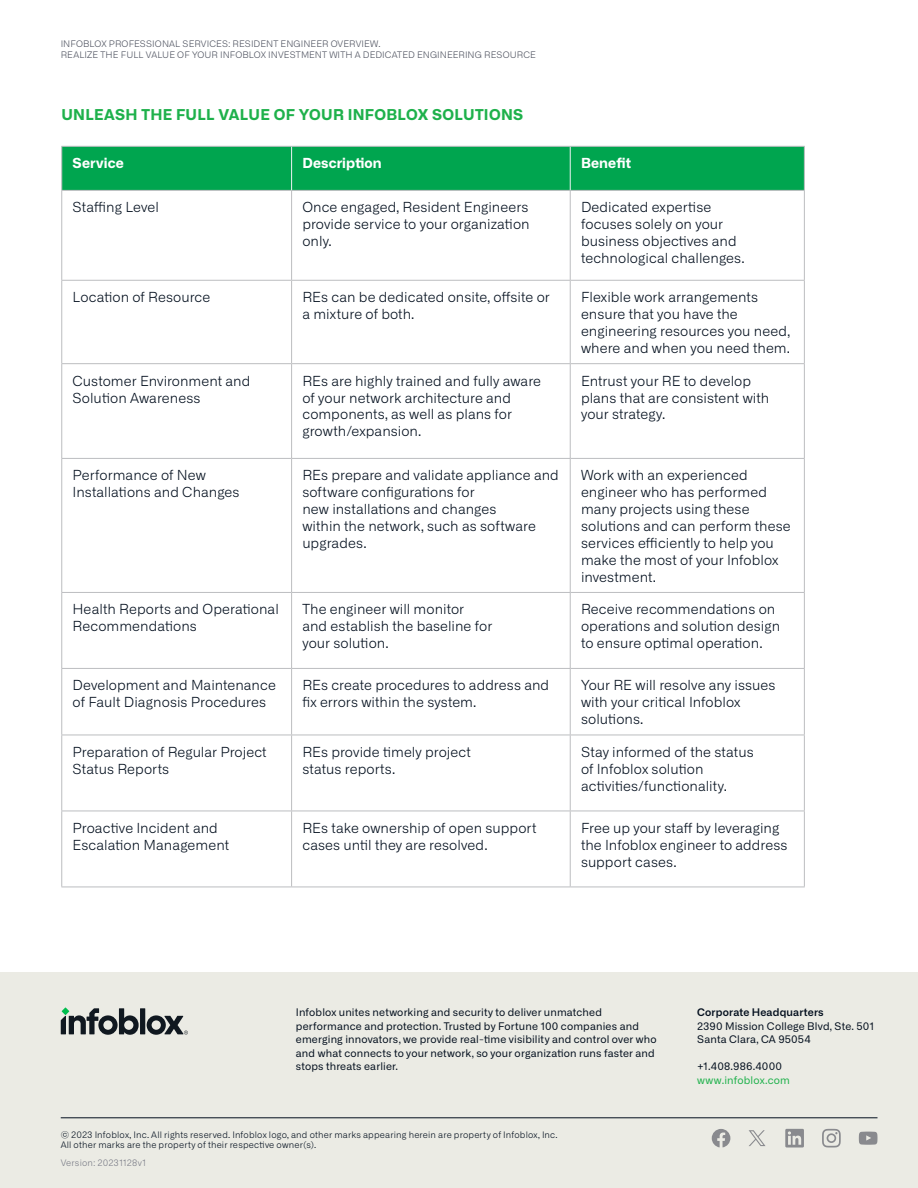
<style>
.page{position:relative;width:918px;height:1188px;background:#fff}
.page>*{position:absolute;margin:0;border:0;box-sizing:border-box;transform-origin:0 0}
.Heading_Level_1{font:700 15px "Alliance No.2";letter-spacing:.02em;color:#1eb14b}
.Teable_-_text_-_left{font:300 13.8px/16.8px "Alliance No.1";letter-spacing:.005em;color:#030f1e}
.Table_Header{font:700 13.8px "Alliance No.1";letter-spacing:.01em;color:#fff}
.t1{font:10.5px/13.5px "Alliance No.1";letter-spacing:.015em;color:#030f1e}
.t2{font:600 10.5px "Alliance No.1";letter-spacing:.015em;color:#030f1e}
.t3{font:10.5px "Alliance No.1";letter-spacing:.015em;color:#1eb14b}
.t4{font:300 9px/9.8px "Alliance No.1";letter-spacing:.02em;color:#030f1e}
.t5{font:300 9px/10.5px "Alliance No.1";letter-spacing:.01em;color:#4d515e}
.Intro_body_text{font:300 9px "Alliance No.1";letter-spacing:.015em;color:#797b86}
</style>
<div class="page">
<div style="left:0;top:972px;width:918px;height:216px;background:#ebebe4"></div>
<div style="left:140px;top:1008px;width:5px;height:26px;background:#101820"></div>
<svg style="left:147px;top:1015px;width:41px;height:20px"></svg>
<svg style="left:61px;top:1008px;width:78px;height:27px"></svg>
<svg style="left:822px;top:1129px;width:19px;height:18px"></svg>
<svg style="left:859px;top:1132px;width:19px;height:13px"></svg>
<svg style="left:785px;top:1129px;width:19px;height:19px"></svg>
<svg style="left:712px;top:1129px;width:18px;height:18px"></svg>
<hr style="left:61px;top:1118px;width:817px;height:1px;background:#030f1e">
<svg style="left:749px;top:1130px;width:17px;height:16px"></svg>
<div style="left:62px;top:147px;width:742px;height:43px;background:#00a54f"></div>
<svg style="left:62px;top:191px;width:229px;height:696px"></svg>
<hr style="left:61px;top:146px;width:231px;height:1px;background:#bcbdc0">
<hr style="left:61px;top:147px;width:1px;height:43px;background:#bcbdc0">
<hr style="left:292px;top:146px;width:278px;height:1px;background:#bcbdc0">
<hr style="left:570px;top:146px;width:235px;height:1px;background:#bcbdc0">
<hr style="left:804px;top:147px;width:1px;height:43px;background:#bcbdc0">
<hr style="left:61px;top:190px;width:231px;height:1px;background:#bcbdc0">
<hr style="left:61px;top:191px;width:1px;height:89px;background:#bcbdc0">
<hr style="left:292px;top:190px;width:278px;height:1px;background:#bcbdc0">
<hr style="left:291px;top:191px;width:1px;height:89px;background:#bcbdc0">
<hr style="left:570px;top:190px;width:235px;height:1px;background:#bcbdc0">
<hr style="left:570px;top:191px;width:1px;height:89px;background:#bcbdc0">
<hr style="left:804px;top:191px;width:1px;height:89px;background:#bcbdc0">
<hr style="left:61px;top:280px;width:231px;height:1px;background:#bcbdc0">
<hr style="left:61px;top:281px;width:1px;height:82px;background:#bcbdc0">
<hr style="left:292px;top:280px;width:278px;height:1px;background:#bcbdc0">
<hr style="left:291px;top:281px;width:1px;height:82px;background:#bcbdc0">
<hr style="left:570px;top:280px;width:235px;height:1px;background:#bcbdc0">
<hr style="left:570px;top:281px;width:1px;height:82px;background:#bcbdc0">
<hr style="left:804px;top:281px;width:1px;height:82px;background:#bcbdc0">
<hr style="left:61px;top:363px;width:231px;height:1px;background:#bcbdc0">
<hr style="left:61px;top:364px;width:1px;height:94px;background:#bcbdc0">
<hr style="left:292px;top:363px;width:278px;height:1px;background:#bcbdc0">
<hr style="left:291px;top:364px;width:1px;height:94px;background:#bcbdc0">
<hr style="left:570px;top:363px;width:235px;height:1px;background:#bcbdc0">
<hr style="left:570px;top:364px;width:1px;height:94px;background:#bcbdc0">
<hr style="left:804px;top:364px;width:1px;height:94px;background:#bcbdc0">
<hr style="left:61px;top:458px;width:231px;height:1px;background:#bcbdc0">
<hr style="left:61px;top:459px;width:1px;height:133px;background:#bcbdc0">
<hr style="left:292px;top:458px;width:278px;height:1px;background:#bcbdc0">
<hr style="left:291px;top:459px;width:1px;height:133px;background:#bcbdc0">
<hr style="left:570px;top:458px;width:235px;height:1px;background:#bcbdc0">
<hr style="left:570px;top:459px;width:1px;height:133px;background:#bcbdc0">
<hr style="left:804px;top:459px;width:1px;height:133px;background:#bcbdc0">
<hr style="left:61px;top:592px;width:231px;height:1px;background:#bcbdc0">
<hr style="left:61px;top:593px;width:1px;height:75px;background:#bcbdc0">
<hr style="left:292px;top:592px;width:278px;height:1px;background:#bcbdc0">
<hr style="left:291px;top:593px;width:1px;height:75px;background:#bcbdc0">
<hr style="left:570px;top:592px;width:235px;height:1px;background:#bcbdc0">
<hr style="left:570px;top:593px;width:1px;height:75px;background:#bcbdc0">
<hr style="left:804px;top:593px;width:1px;height:75px;background:#bcbdc0">
<hr style="left:61px;top:668px;width:231px;height:1px;background:#bcbdc0">
<hr style="left:61px;top:669px;width:1px;height:66px;background:#bcbdc0">
<hr style="left:292px;top:668px;width:278px;height:1px;background:#bcbdc0">
<hr style="left:291px;top:669px;width:1px;height:66px;background:#bcbdc0">
<hr style="left:570px;top:668px;width:235px;height:1px;background:#bcbdc0">
<hr style="left:570px;top:669px;width:1px;height:66px;background:#bcbdc0">
<hr style="left:804px;top:669px;width:1px;height:66px;background:#bcbdc0">
<hr style="left:61px;top:735px;width:231px;height:1px;background:#bcbdc0">
<hr style="left:61px;top:735px;width:1px;height:76px;background:#bcbdc0">
<hr style="left:292px;top:735px;width:278px;height:1px;background:#bcbdc0">
<hr style="left:291px;top:735px;width:1px;height:76px;background:#bcbdc0">
<hr style="left:570px;top:735px;width:235px;height:1px;background:#bcbdc0">
<hr style="left:570px;top:735px;width:1px;height:76px;background:#bcbdc0">
<hr style="left:804px;top:735px;width:1px;height:76px;background:#bcbdc0">
<hr style="left:61px;top:811px;width:231px;height:1px;background:#bcbdc0">
<hr style="left:61px;top:811px;width:1px;height:76px;background:#bcbdc0">
<hr style="left:292px;top:811px;width:278px;height:1px;background:#bcbdc0">
<hr style="left:291px;top:811px;width:1px;height:76px;background:#bcbdc0">
<hr style="left:570px;top:811px;width:235px;height:1px;background:#bcbdc0">
<hr style="left:570px;top:811px;width:1px;height:76px;background:#bcbdc0">
<hr style="left:804px;top:811px;width:1px;height:76px;background:#bcbdc0">
<hr style="left:61px;top:887px;width:231px;height:1px;background:#bcbdc0">
<hr style="left:292px;top:887px;width:278px;height:1px;background:#bcbdc0">
<hr style="left:570px;top:887px;width:235px;height:1px;background:#bcbdc0">
<hr style="left:291px;top:147px;width:1px;height:43px;background:#edf3f3">
<hr style="left:570px;top:147px;width:1px;height:43px;background:#edf3f3">
<p class="t5" style="left:61px;top:39px;width:477px">INFOBLOX PROFESSIONAL SERVICES: RESIDENT ENGINEER OVERVIEW.<br>REALIZE THE FULL VALUE OF YOUR INFOBLOX INVESTMENT WITH A DEDICATED ENGINEERING RESOURCE</p>
<p class="Heading_Level_1" style="left:61px;top:105px;width:464px">UNLEASH THE FULL VALUE OF YOUR INFOBLOX SOLUTIONS</p>
<p class="Table_Header" style="left:73px;top:154px;width:53px">Service</p>
<p class="Table_Header" style="left:302px;top:154px;width:81px">Description</p>
<p class="Table_Header" style="left:581px;top:154px;width:52px">Benefit</p>
<p class="Teable_-_text_-_left" style="left:73px;top:199px;width:88px">Staffing Level</p>
<p class="Teable_-_text_-_left" style="left:302px;top:199px;width:229px;text-align:justify">Once engaged, Resident Engineers provide service to your organization only.</p>
<p class="Teable_-_text_-_left" style="left:581px;top:199px;width:165px">Dedicated expertise focuses solely on your business objectives and technological challenges.</p>
<p class="Teable_-_text_-_left" style="left:73px;top:289px;width:139px">Location of Resource</p>
<p class="Teable_-_text_-_left" style="left:302px;top:289px;width:249px">REs can be dedicated onsite, offsite or a mixture of both.</p>
<p class="Teable_-_text_-_left" style="left:581px;top:289px;width:211px">Flexible work arrangements ensure that you have the engineering resources you need, where and when you need them.</p>
<p class="Teable_-_text_-_left" style="left:73px;top:372px;width:179px">Customer Environment and<br>Solution Awareness</p>
<p class="Teable_-_text_-_left" style="left:302px;top:372px;width:240px">REs are highly trained and fully aware of your network architecture and components, as well as plans for growth/expansion.</p>
<p class="Teable_-_text_-_left" style="left:581px;top:372px;width:190px">Entrust your RE to develop plans that are consistent with your strategy.</p>
<p class="Teable_-_text_-_left" style="left:73px;top:467px;width:169px">Performance of New<br>Installations and Changes</p>
<p class="Teable_-_text_-_left" style="left:302px;top:467px;width:258px">REs prepare and validate appliance and software configurations for<br>new installations and changes<br>within the network, such as software upgrades.</p>
<p class="Teable_-_text_-_left" style="left:581px;top:467px;width:211px">Work with an experienced engineer who has performed many projects using these solutions and can perform these services efficiently to help you make the most of your Infoblox investment.</p>
<p class="Teable_-_text_-_left" style="left:73px;top:601px;width:208px">Health Reports and Operational<br>Recommendations</p>
<p class="Teable_-_text_-_left" style="left:302px;top:601px;width:191px">The engineer will monitor and establish the baseline for your solution.</p>
<p class="Teable_-_text_-_left" style="left:581px;top:601px;width:201px">Receive recommendations on operations and solution design to ensure optimal operation.</p>
<p class="Teable_-_text_-_left" style="left:73px;top:677px;width:205px">Development and Maintenance of Fault Diagnosis Procedures</p>
<p class="Teable_-_text_-_left" style="left:302px;top:677px;width:248px">REs create procedures to address and fix errors within the system.</p>
<p class="Teable_-_text_-_left" style="left:581px;top:677px;width:196px">Your RE will resolve any issues with your critical Infoblox solutions.</p>
<p class="Teable_-_text_-_left" style="left:73px;top:744px;width:196px">Preparation of Regular Project<br>Status Reports</p>
<p class="Teable_-_text_-_left" style="left:302px;top:744px;width:170px">REs provide timely project status reports.</p>
<p class="Teable_-_text_-_left" style="left:581px;top:744px;width:174px">Stay informed of the status of Infoblox solution activities/functionality.</p>
<p class="Teable_-_text_-_left" style="left:73px;top:820px;width:158px">Proactive Incident and<br>Escalation Management</p>
<p class="Teable_-_text_-_left" style="left:302px;top:820px;width:236px">REs take ownership of open support cases until they are resolved.</p>
<p class="Teable_-_text_-_left" style="left:581px;top:820px;width:208px">Free up your staff by leveraging the Infoblox engineer to address support cases.</p>
<p class="t1" style="left:296px;top:1006px;width:362px">Infoblox unites networking and security to deliver unmatched performance and protection. Trusted by Fortune 100 companies and emerging innovators, we provide real-time visibility and control over who and what connects to your network, so your organization runs faster and stops threats earlier.</p>
<p class="t2" style="left:697px;top:1006px;width:128px">Corporate Headquarters</p>
<p class="t1" style="left:697px;top:1019px;width:179px">2390 Mission College Blvd, Ste. 501<br>Santa Clara, CA 95054</p>
<p class="t1" style="left:697px;top:1059px;width:86px">+1.408.986.4000</p>
<p class="t3" style="left:697px;top:1073px;width:94px">www.infoblox.com</p>
<p class="t4" style="left:61px;top:1130px;width:499px">© 2023 Infoblox, Inc. All rights reserved. Infoblox logo, and other marks appearing herein are property of Infoblox, Inc.<br>All other marks are the property of their respective owner(s).</p>
<p class="Intro_body_text" style="left:61px;top:1158px;width:87px">Version: 20231128v1</p>
</div>
